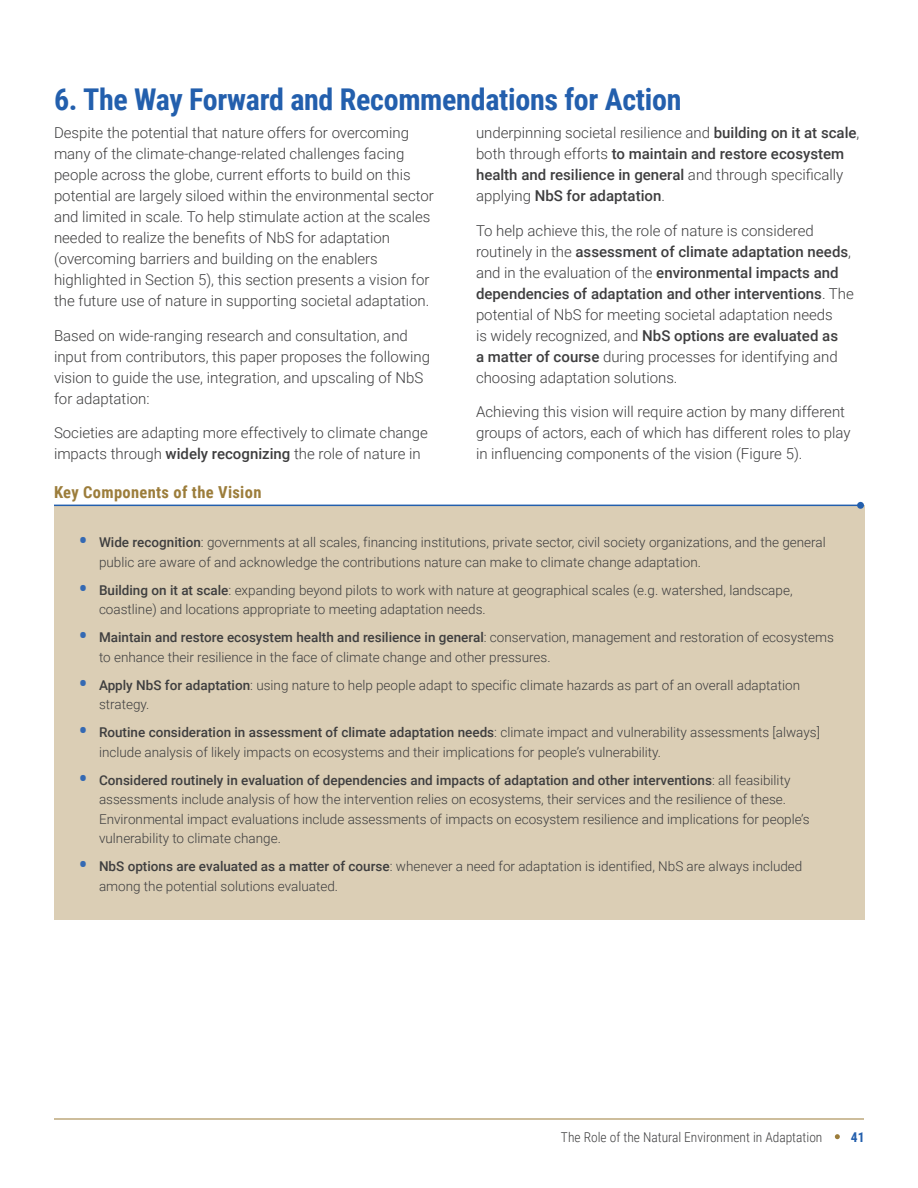
<style>
.page{position:relative;width:918px;height:1188px;background:#fff}
.page>*{position:absolute;margin:0;border:0;box-sizing:border-box;transform-origin:0 0}
.t1{font:700 30px "Roboto Condensed";letter-spacing:-.01em;color:#235fad}
.t2{font:700 16.5px "Roboto Condensed";letter-spacing:.02em;color:#9c7d3b}
.t3{font:300 15px/21px "Roboto";color:#3e3e3f}
.t4{font:500 15px/21px "Roboto";color:#3e3e3f}
.t5{font:300 13.5px/19.5px "Roboto";color:#3e3e3f}
.t6{font:300 13.5px "Roboto Condensed";color:#3e3e3f}
.t7{font:700 13.5px "Roboto Condensed";color:#235fad}
.s1{font-weight:500}
.s2{font-weight:300}
.s3{font-family:"Open Sans";font-weight:700;font-size:19.5px;color:#3469b3}
</style>
<div class="page">
<svg style="left:835px;top:1134px;width:5px;height:5px"></svg>
<hr style="left:54px;top:1119px;width:810px;height:1px;background:#9c7d3b">
<div style="left:54px;top:505px;width:811px;height:414px;background:#dbceb5"></div>
<hr style="left:54px;top:505px;width:807px;height:1px;background:#235fad">
<div style="left:857px;top:502px;width:7px;height:7px;background:#235fad;border-radius:50%"></div>
<h1 class="t1" style="left:54px;top:79px;width:629px">6. The Way Forward and Recommendations for Action</h1>
<p class="t3" style="left:54px;top:122px;width:381px">Despite the potential that nature offers for overcoming many of the climate-change-related challenges facing people across the globe, current efforts to build on this potential are largely siloed within the environmental sector and limited in scale. To help stimulate action at the scales needed to realize the benefits of NbS for adaptation (overcoming barriers and building on the enablers highlighted in Section 5), this section presents a vision for the future use of nature in supporting societal adaptation.</p>
<p class="t3" style="left:54px;top:324px;width:378px">Based on wide-ranging research and consultation, and input from contributors, this paper proposes the following vision to guide the use, integration, and upscaling of NbS for adaptation:</p>
<p class="t3" style="left:54px;top:422px;width:375px">Societies are adapting more effectively to climate change impacts through <span class="s1">widely recognizing</span> the role of nature in</p>
<p class="t4" style="left:476px;top:122px;width:385px"><span class="s2">underpinning societal resilience and</span> building on it at scale<span class="s2">, both through efforts</span> to maintain and restore ecosystem health and resilience in general <span class="s2">and through specifically applying</span> NbS for adaptation<span class="s2">.</span></p>
<p class="t3" style="left:476px;top:219px;width:379px">To help achieve this, the role of nature is considered routinely in the <span class="s1">assessment of climate adaptation needs</span>, and in the evaluation of the <span class="s1">environmental impacts and dependencies of adaptation and other interventions</span>. The potential of NbS for meeting societal adaptation needs<br>is widely recognized, and <span class="s1">NbS options are evaluated as<br>a matter of course</span> during processes for identifying and choosing adaptation solutions.</p>
<p class="t3" style="left:476px;top:401px;width:376px">Achieving this vision will require action by many different groups of actors, each of which has different roles to play in influencing components of the vision (Figure 5).</p>
<p class="t2" style="left:54px;top:481px;width:209px">Key Components of the Vision</p>
<p class="t5" style="left:99px;top:532px;width:728px;text-indent:-19px"><span class="s3">•</span> <span class="s1">Wide recognition</span>: governments at all scales, financing institutions, private sector, civil society organizations, and the general public are aware of and acknowledge the contributions nature can make to climate change adaptation.</p>
<p class="t5" style="left:99px;top:580px;width:695px;text-indent:-19px"><span class="s3">•</span> <span class="s1">Building on it at scale</span>: expanding beyond pilots to work with nature at geographical scales (e.g. watershed, landscape, coastline) and locations appropriate to meeting adaptation needs.</p>
<p class="t5" style="left:99px;top:627px;width:737px;text-indent:-19px"><span class="s3">•</span> <span class="s1">Maintain and restore ecosystem health and resilience in general</span>: conservation, management and restoration of ecosystems to enhance their resilience in the face of climate change and other pressures.</p>
<p class="t5" style="left:99px;top:675px;width:703px;text-indent:-19px"><span class="s3">•</span> <span class="s1">Apply NbS for adaptation</span>: using nature to help people adapt to specific climate hazards as part of an overall adaptation strategy.</p>
<p class="t5" style="left:99px;top:722px;width:722px;text-indent:-19px"><span class="s3">•</span> <span class="s1">Routine consideration in assessment of climate adaptation needs</span>: climate impact and vulnerability assessments [always] include analysis of likely impacts on ecosystems and their implications for people’s vulnerability.</p>
<p class="t5" style="left:99px;top:770px;width:712px;text-indent:-19px"><span class="s3">•</span> <span class="s1">Considered routinely in evaluation of dependencies and impacts of adaptation and other interventions</span>: all feasibility assessments include analysis of how the intervention relies on ecosystems, their services and the resilience of these.<br>Environmental impact evaluations include assessments of impacts on ecosystem resilience and implications for people’s vulnerability to climate change.</p>
<p class="t5" style="left:99px;top:856px;width:705px;text-indent:-19px"><span class="s3">•</span> <span class="s1">NbS options are evaluated as a matter of course</span>: whenever a need for adaptation is identified, NbS are always included among the potential solutions evaluated.</p>
<p class="t6" style="left:561px;top:1128px;width:263px">The Role of the Natural Environment in Adaptation</p>
<p class="t7" style="left:851px;top:1128px;width:15px">41</p>
</div>
